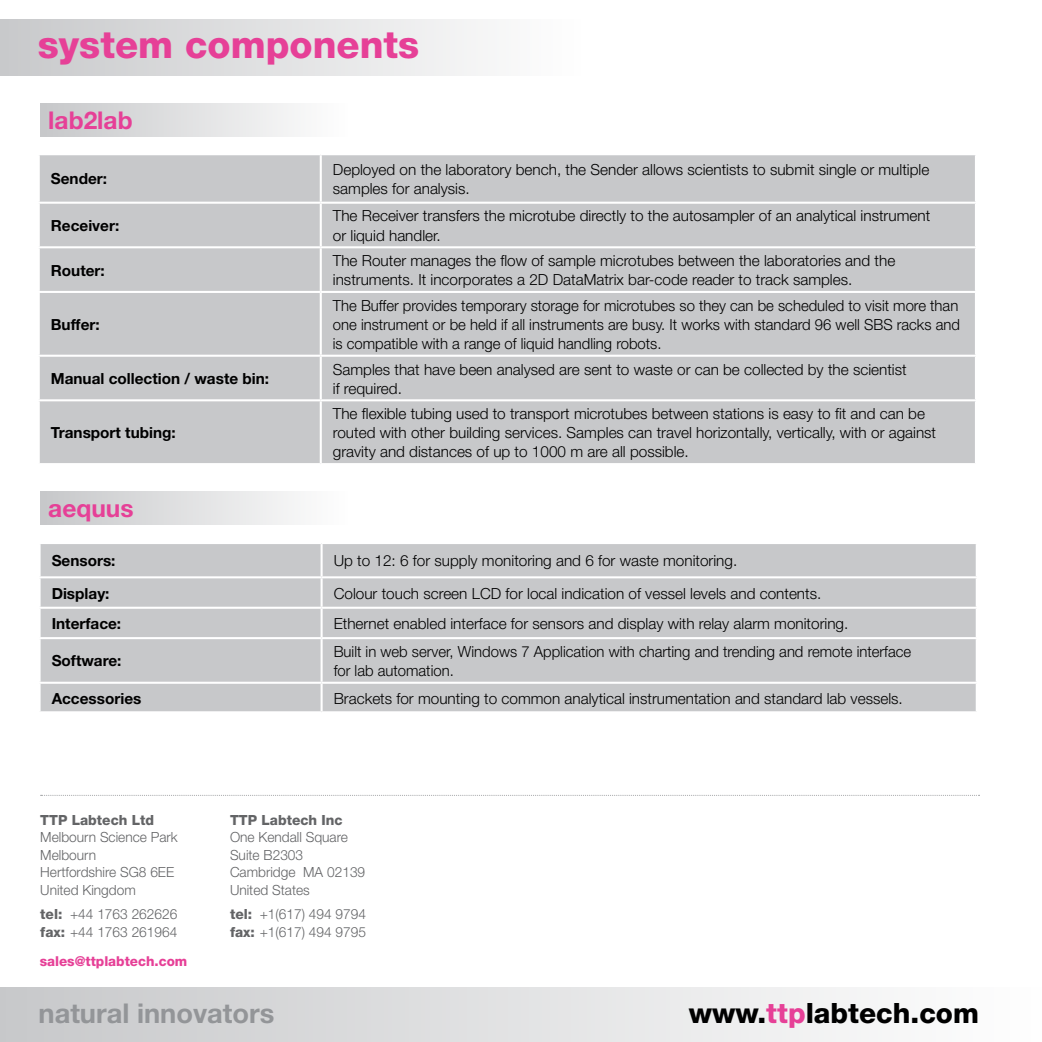
<style>
.page{position:relative;width:1042px;height:1042px;background:#fff}
.page>*{position:absolute;margin:0;border:0;box-sizing:border-box;transform-origin:0 0}
.t1{font:800 37.8px "Helvetica Neue";color:#e64097}
.t2{font:800 28px "Helvetica Neue";color:#000}
.t3{font:700 27.3px "Helvetica Neue";color:#939598}
.t4{font:700 24.5px "Helvetica Neue";color:#e64097}
.t5{font:300 15.4px/19.1px "Helvetica Neue";color:#000}
.t6{font:700 15.4px "Helvetica Neue";color:#000}
.t7{font:300 14px/17.5px "Helvetica Neue";color:#636466}
.t8{font:800 14px "Helvetica Neue";color:#636466}
.t9{font:800 13.65px "Helvetica Neue";color:#e64097}
.s1{font-weight:800}
.s2{color:#e64097}
</style>
<div class="page">
<div style="left:40px;top:155px;width:935px;height:308px;background:#c7c8ca"></div>
<hr style="left:320px;top:155px;width:2px;height:47px;background:#fff">
<hr style="left:38px;top:202px;width:283px;height:2px;background:#fff">
<hr style="left:320px;top:204px;width:2px;height:42px;background:#fff">
<hr style="left:321px;top:202px;width:656px;height:2px;background:#fff">
<hr style="left:38px;top:246px;width:283px;height:2px;background:#fff">
<hr style="left:320px;top:248px;width:2px;height:43px;background:#fff">
<hr style="left:321px;top:246px;width:656px;height:2px;background:#fff">
<hr style="left:38px;top:291px;width:283px;height:2px;background:#fff">
<hr style="left:320px;top:293px;width:2px;height:62px;background:#fff">
<hr style="left:321px;top:291px;width:656px;height:2px;background:#fff">
<hr style="left:38px;top:355px;width:283px;height:2px;background:#fff">
<hr style="left:320px;top:357px;width:2px;height:42px;background:#fff">
<hr style="left:321px;top:355px;width:656px;height:2px;background:#fff">
<hr style="left:38px;top:399px;width:283px;height:2px;background:#fff">
<hr style="left:320px;top:401px;width:2px;height:62px;background:#fff">
<hr style="left:321px;top:399px;width:656px;height:2px;background:#fff">
<div style="left:0;top:19px;width:580px;height:56px;background:linear-gradient(to right,#c8c9cb,#fefefe)"></div>
<div style="left:0;top:987px;width:1042px;height:55px;background:linear-gradient(to right,#c7c8ca,#fefefe)"></div>
<svg style="left:41px;top:795px;width:938px;height:1px"></svg>
<div style="left:41px;top:544px;width:934px;height:167px;background:#c7c8ca"></div>
<hr style="left:320px;top:544px;width:3px;height:32px;background:#fff">
<hr style="left:39px;top:576px;width:283px;height:2px;background:#fff">
<hr style="left:320px;top:578px;width:3px;height:29px;background:#fff">
<hr style="left:322px;top:576px;width:656px;height:2px;background:#fff">
<hr style="left:39px;top:607px;width:283px;height:2px;background:#fff">
<hr style="left:320px;top:609px;width:3px;height:28px;background:#fff">
<hr style="left:322px;top:607px;width:656px;height:2px;background:#fff">
<hr style="left:39px;top:637px;width:283px;height:2px;background:#fff">
<hr style="left:320px;top:639px;width:3px;height:43px;background:#fff">
<hr style="left:322px;top:637px;width:656px;height:2px;background:#fff">
<hr style="left:39px;top:682px;width:283px;height:2px;background:#fff">
<hr style="left:320px;top:684px;width:3px;height:27px;background:#fff">
<hr style="left:322px;top:682px;width:656px;height:2px;background:#fff">
<div style="left:40px;top:104px;width:308px;height:33px;background:linear-gradient(to right,#c6c7c9,#fefefe)"></div>
<div style="left:40px;top:491px;width:308px;height:33px;background:linear-gradient(to right,#c6c7c9,#fefefe)"></div>
<h1 class="t1" style="left:38px;top:22px;width:383px">system components</h1>
<h3 class="t4" style="left:48px;top:105px;width:86px">lab2lab</h3>
<p class="t6" style="left:51px;top:169px;width:58px">Sender:</p>
<p class="t5" style="left:333px;top:159px;width:598px">Deployed on the laboratory bench, the Sender allows scientists to submit single or multiple samples for analysis.</p>
<p class="t6" style="left:51px;top:216px;width:70px">Receiver:</p>
<p class="t5" style="left:333px;top:206px;width:599px">The Receiver transfers the microtube directly to the autosampler of an analytical instrument or liquid handler.</p>
<p class="t6" style="left:51px;top:261px;width:55px">Router:</p>
<p class="t5" style="left:333px;top:251px;width:564px">The Router manages the flow of sample microtubes between the laboratories and the instruments. It incorporates a 2D DataMatrix bar-code reader to track samples.</p>
<p class="t6" style="left:51px;top:315px;width:50px">Buffer:</p>
<p class="t5" style="left:333px;top:295px;width:628px;text-align:justify">The Buffer provides temporary storage for microtubes so they can be scheduled to visit more than one instrument or be held if all instruments are busy. It works with standard 96 well SBS racks and is compatible with a range of liquid handling robots.</p>
<p class="t6" style="left:51px;top:369px;width:220px">Manual collection / waste bin:</p>
<p class="t5" style="left:333px;top:359px;width:575px">Samples that have been analysed are sent to waste or can be collected by the scientist if required.</p>
<p class="t6" style="left:51px;top:423px;width:126px">Transport tubing:</p>
<p class="t5" style="left:333px;top:404px;width:605px">The flexible tubing used to transport microtubes between stations is easy to fit and can be routed with other building services. Samples can travel horizontally, vertically, with or against gravity and distances of up to 1000 m are all possible.</p>
<h3 class="t4" style="left:48px;top:493px;width:87px">aequus</h3>
<p class="t6" style="left:52px;top:551px;width:65px">Sensors:</p>
<p class="t5" style="left:334px;top:551px;width:405px">Up to 12: 6 for supply monitoring and 6 for waste monitoring.</p>
<p class="t6" style="left:52px;top:583px;width:59px">Display:</p>
<p class="t5" style="left:334px;top:583px;width:489px">Colour touch screen LCD for local indication of vessel levels and contents.</p>
<p class="t6" style="left:52px;top:614px;width:71px">Interface:</p>
<p class="t5" style="left:334px;top:613px;width:516px">Ethernet enabled interface for sensors and display with relay alarm monitoring.</p>
<p class="t6" style="left:52px;top:651px;width:71px">Software:</p>
<p class="t5" style="left:334px;top:641px;width:579px">Built in web server, Windows 7 Application with charting and trending and remote interface for lab automation.</p>
<p class="t6" style="left:52px;top:688px;width:91px">Accessories</p>
<p class="t5" style="left:334px;top:688px;width:571px">Brackets for mounting to common analytical instrumentation and standard lab vessels.</p>
<p class="t8" style="left:40px;top:811px;width:115px">TTP Labtech Ltd</p>
<p class="t7" style="left:40px;top:828px;width:139px">Melbourn Science Park<br>Melbourn<br>Hertfordshire SG8 6EE<br>United Kingdom</p>
<p class="t7" style="left:40px;top:905px;width:139px"><span class="s1">tel:</span> +44 1763 262626 <span class="s1">fax:</span> +44 1763 261964</p>
<p class="t9" style="left:40px;top:953px;width:149px">sales@ttplabtech.com</p>
<p class="t8" style="left:230px;top:811px;width:114px">TTP Labtech Inc</p>
<p class="t7" style="left:230px;top:828px;width:137px">One Kendall Square<br>Suite B2303<br>Cambridge MA 02139<br>United States</p>
<p class="t7" style="left:230px;top:905px;width:138px"><span class="s1">tel:</span> +1(617) 494 9794 <span class="s1">fax:</span> +1(617) 494 9795</p>
<h3 class="t3" style="left:39px;top:996px;width:237px">natural innovators</h3>
<h2 class="t2" style="left:689px;top:996px;width:291px">www.<span class="s2">ttp</span>labtech.com</h2>
</div>
